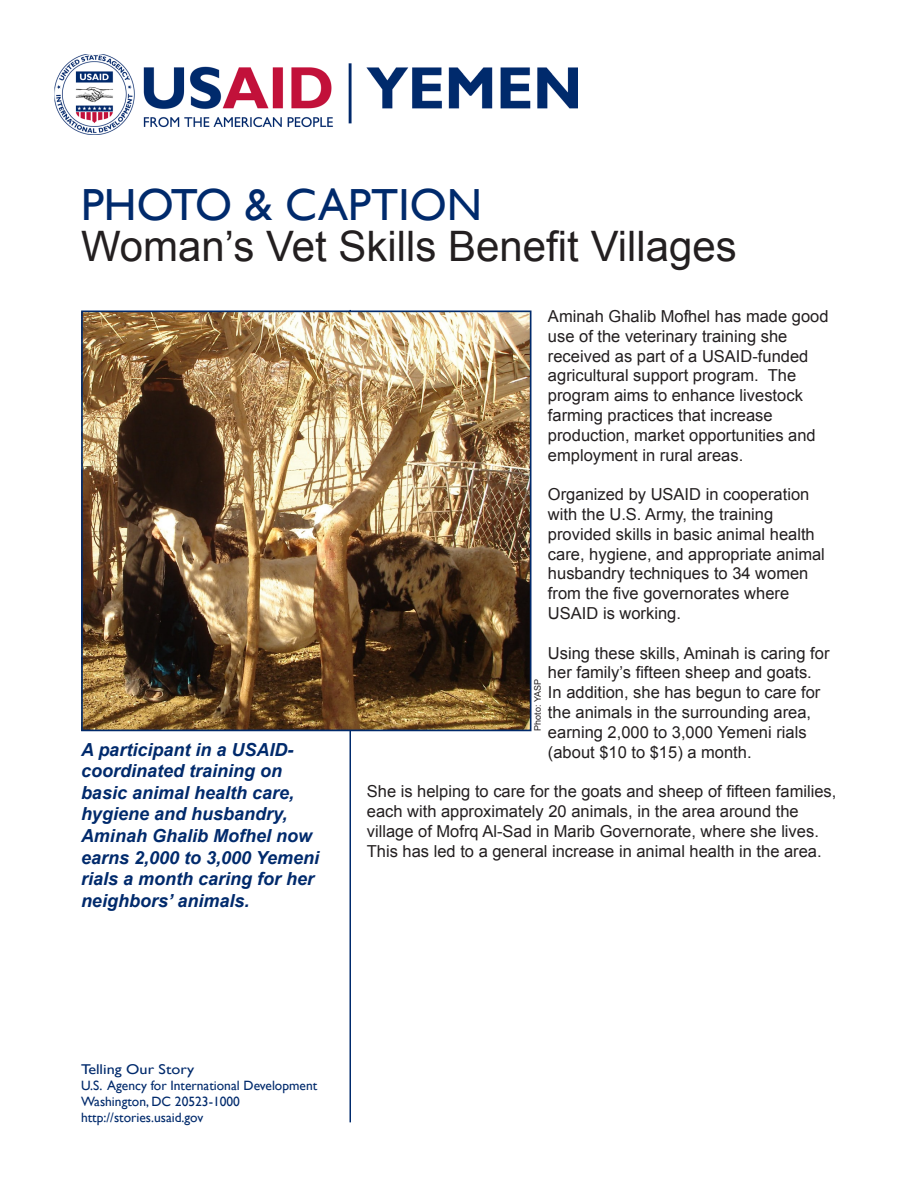
<style>
.page{position:relative;width:918px;height:1188px;background:#fff}
.page>*{position:absolute;margin:0;border:0;box-sizing:border-box;transform-origin:0 0}
.t1{font:45px "Gill Sans";color:#002a6c}
.t2{font:42px "Arial";color:#231f20}
.t3{font:italic 700 18px/21.6px "Arial";color:#002a6c}
.t4{font:16.5px/19.8px "Arial";color:#231f20}
.t5{font:14.1px "Gill Sans";color:#002a6c;scale:1.14 1}
.t6{font:13.5px "Gill Sans";color:#002a6c}
.t7{font:9px "Arial";color:#231f20}
</style>
<div class="page">
<hr style="left:350px;top:310px;width:1px;height:812px;background:#002a6c">
<img style="left:84px;top:314px;width:444px;height:414px">
<div style="left:81px;top:311px;width:450px;height:420px;border:2px solid #002a6c"></div>
<img style="left:54px;top:54px;width:524px;height:81px">
<p class="t1" style="left:81px;top:179px;width:402px">PHOTO &amp; CAPTION</p>
<p class="t2" style="left:81px;top:218px;width:657px">Woman’s Vet Skills Benefit Villages</p>
<p class="t3" style="left:81px;top:739px;width:240px">A participant in a USAID&shy;coordinated training on basic animal health care, hygiene and husbandry,<br>Aminah Ghalib Mofhel now earns 2,000 to 3,000 Yemeni rials a month caring for her neighbors’ animals.</p>
<p class="t4" style="left:548px;top:306px;width:282px">Aminah Ghalib Mofhel has made good use of the veterinary training she received as part of a USAID-funded agricultural support program. The program aims to enhance livestock farming practices that increase production, market opportunities and employment in rural areas.</p>
<p class="t4" style="left:548px;top:485px;width:278px">Organized by USAID in cooperation with the U.S. Army, the training provided skills in basic animal health care, hygiene, and appropriate animal husbandry techniques to 34 women from the five governorates where<br>USAID is working.</p>
<p class="t4" style="left:548px;top:643px;width:283px">Using these skills, Aminah is caring for her family’s fifteen sheep and goats.<br>In addition, she has begun to care for the animals in the surrounding area, earning 2,000 to 3,000 Yemeni rials (about $10 to $15) a month.</p>
<p class="t4" style="left:367px;top:782px;width:471px">She is helping to care for the goats and sheep of fifteen families, each with approximately 20 animals, in the area around the village of Mofrq Al-Sad in Marib Governorate, where she lives.<br>This has led to a general increase in animal health in the area.</p>
<p class="t7" style="left:532px;top:731px;width:53px;rotate:-90deg">Photo: YASP</p>
<p class="t5" style="left:81px;top:1061px;width:101px">Telling Our Story</p>
<p class="t6" style="left:81px;top:1078px;width:238px">U.S. Agency for International Development</p>
<p class="t6" style="left:81px;top:1094px;width:161px">Washington, DC 20523-1000</p>
<p class="t6" style="left:81px;top:1110px;width:124px">http://stories.usaid.gov</p>
</div>
